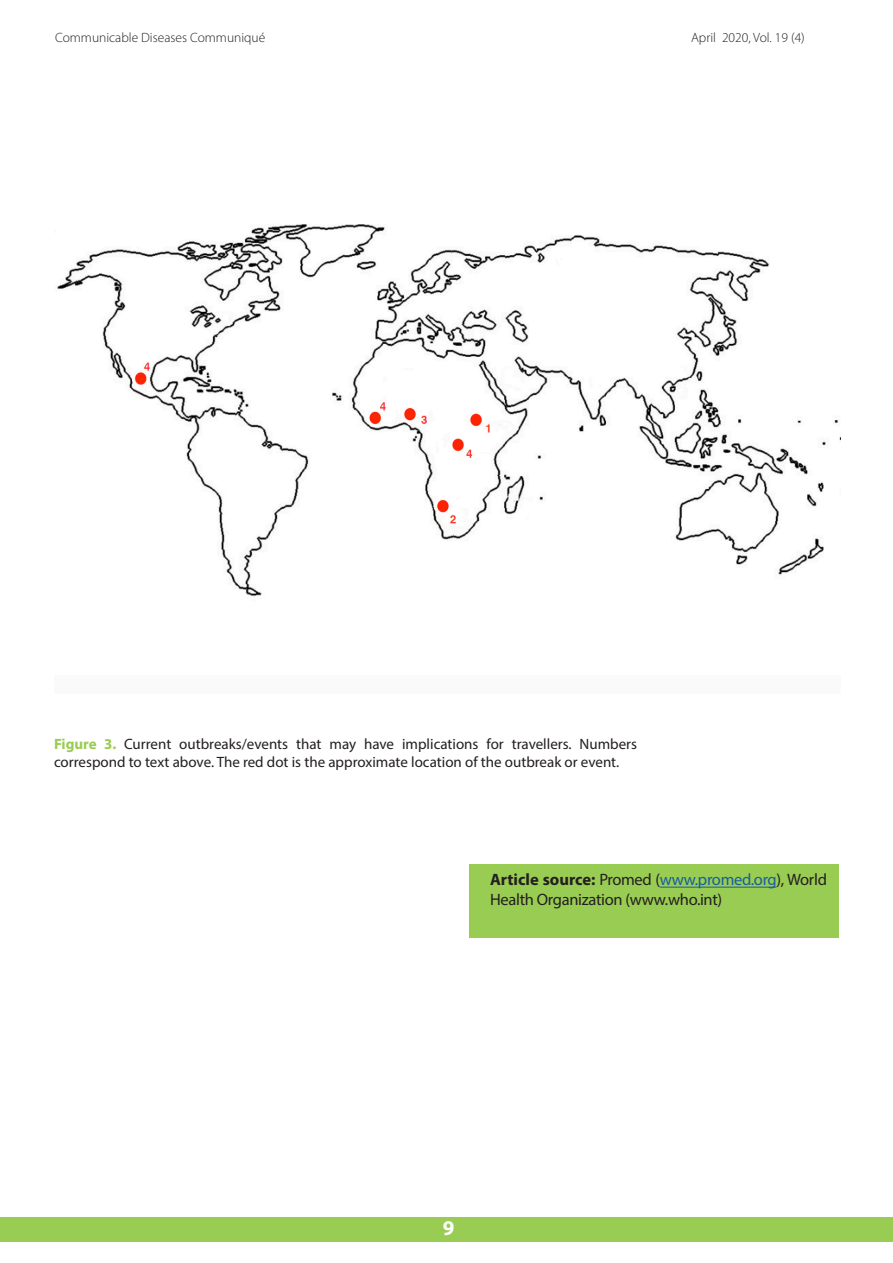
<style>
.page{position:relative;width:893px;height:1263px;background:#fff}
.page>*{position:absolute;margin:0;border:0;box-sizing:border-box;transform-origin:0 0}
.t1{font:700 21px "Myriad Pro";color:#fff}
.t2{font:16.5px/19.8px "Myriad Pro";letter-spacing:-.02em;color:#231f20}
.t3{font:15px/18px "Myriad Pro";color:#231f20}
.t4{font:300 13.5px "Myriad Pro";color:#231f20}
.s1{font-weight:700;color:#99cc52}
.s2{font-weight:700}
.s3{color:#175d9e}
</style>
<div class="page">
<div style="left:0;top:1217px;width:893px;height:25px;background:#99cc52"></div>
<img style="left:57px;top:224px;width:784px;height:373px">
<div style="left:470px;top:864px;width:369px;height:73px;background:#99cc52"></div>
<hr style="left:660px;top:887px;width:116px;height:1px;background:#175d9e">
<p class="t4" style="left:55px;top:30px;width:212px">Communicable Diseases Communiqué</p>
<p class="t4" style="left:691px;top:30px;width:115px">April 2020, Vol. 19 (4)</p>
<p class="t3" style="left:54px;top:735px;width:585px"><span class="s1">Figure 3.</span> Current outbreaks/events that may have implications for travellers. Numbers correspond to text above. The red dot is the approximate location of the outbreak or event.</p>
<p class="t2" style="left:490px;top:870px;width:338px"><span class="s2">Article source:</span> Promed (<span class="s3">www.promed.org</span>), World<br>Health Organization (www.who.int)</p>
<p class="t1" style="left:443px;top:1214px;width:13px">9</p>
</div>
